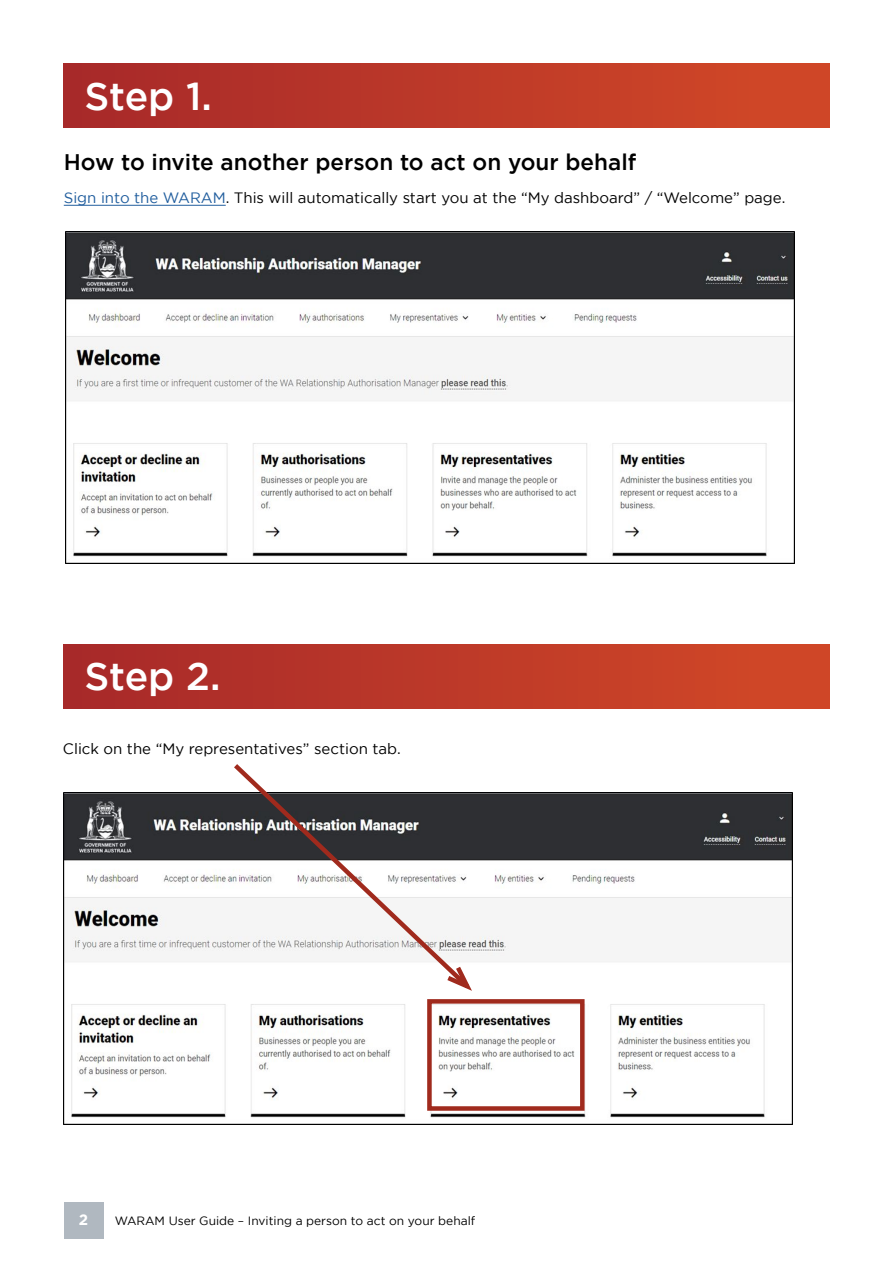
<style>
.page{position:relative;width:893px;height:1263px;background:#fff}
.page>*{position:absolute;margin:0;border:0;box-sizing:border-box;transform-origin:0 0}
.Heading_1_Steps{font:500 39px "Gotham";letter-spacing:-.005em;color:#fff}
.Heading_2{font:500 22.5px "Gotham";color:#000}
.Body_copy{font:15px "Gotham";color:#000}
.t1{font:700 15px "Gotham";color:#fff}
.t2{font:12px "Gotham";color:#000}
.s1{color:#215e9e}
</style>
<div class="page">
<div style="left:64px;top:64px;width:765px;height:64px;background:linear-gradient(to right,#a7292a,#d24927)"></div>
<div style="left:64px;top:644px;width:765px;height:64px;background:linear-gradient(to right,#a7292a,#d24927)"></div>
<hr style="left:64px;top:205px;width:162px;height:1px;background:#215e9e">
<img style="left:65px;top:232px;width:729px;height:332px">
<div style="left:64px;top:1202px;width:39px;height:37px;background:#b0b8c0"></div>
<img style="left:64px;top:792px;width:729px;height:332px">
<div style="left:427px;top:999px;width:158px;height:112px;border:4px solid #a02a1d"></div>
<svg style="left:229px;top:764px;width:245px;height:229px"></svg>
<svg style="left:442px;top:962px;width:35px;height:33px"></svg>
<p class="Heading_1_Steps" style="left:85px;top:74px;width:129px">Step 1.</p>
<p class="Heading_2" style="left:64px;top:149px;width:574px">How to invite another person to act on your behalf</p>
<p class="Body_copy" style="left:64px;top:190px;width:723px"><span class="s1">Sign into the WARAM</span>. This will automatically start you at the “My dashboard” / “Welcome” page.</p>
<p class="Heading_1_Steps" style="left:85px;top:654px;width:137px">Step 2.</p>
<p class="Body_copy" style="left:63px;top:740px;width:339px">Click on the “My representatives” section tab.</p>
<p class="t1" style="left:79px;top:1211px;width:11px">2</p>
<p class="t2" style="left:115px;top:1214px;width:362px">WARAM User Guide – Inviting a person to act on your behalf</p>
</div>
